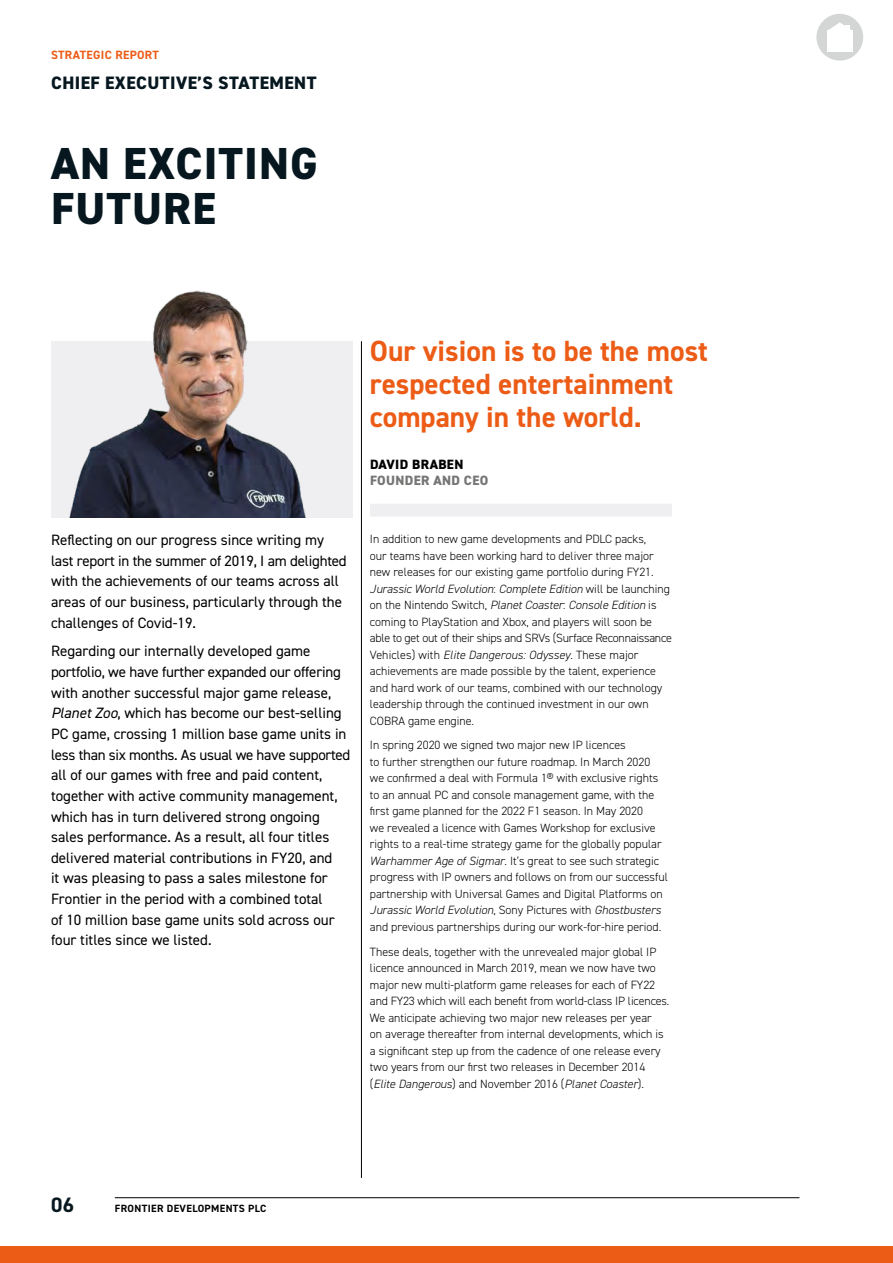
<style>
.page{position:relative;width:893px;height:1263px;background:#fff}
.page>*{position:absolute;margin:0;border:0;box-sizing:border-box;transform-origin:0 0}
.t1{font:800 45px/45px "DIN2014";letter-spacing:.025em;color:#06171f}
.t2{font:700 29.25px/33px "DIN2014";color:#ec5c16}
.t3{font:700 20.85px "DIN2014";color:#06171f}
.t4{font:800 18px "DIN2014";letter-spacing:.025em;color:#06171f}
.t5{font:15px/20.7px "DIN2014";color:#000}
.t6{font:800 13.5px "DIN2014";letter-spacing:.025em;color:#767574}
.t7{font:800 13.5px "DIN2014";letter-spacing:.025em;color:#000}
.t8{font:300 12px/16.5px "DIN2014";color:#000}
.t9{font:700 12px "DIN2014";letter-spacing:.025em;color:#ec5c16}
.t10{font:700 10.5px "DIN2014";letter-spacing:.035em;color:#000}
.s1{font-style:italic}
</style>
<div class="page">
<hr style="left:115px;top:1197px;width:684px;height:1px;background:#000">
<div style="left:370px;top:504px;width:302px;height:12px;background:#efeef0"></div>
<div style="left:51px;top:341px;width:302px;height:177px;background:#efeef0"></div>
<img style="left:69px;top:290px;width:237px;height:228px">
<hr style="left:361px;top:341px;width:1px;height:837px;background:#000">
<div style="left:0;top:1246px;width:893px;height:17px;background:#ec5c16"></div>
<div style="left:816px;top:14px;width:47px;height:47px;background:#d4d5d5;border-radius:50%"></div>
<div style="left:827px;top:31px;width:25px;height:21px;background:#fff"></div>
<svg style="left:827px;top:22px;width:25px;height:9px"></svg>
<p class="t9" style="left:51px;top:47px;width:109px">STRATEGIC REPORT</p>
<h3 class="t4" style="left:51px;top:71px;width:267px">CHIEF EXECUTIVE’S STATEMENT</h3>
<h1 class="t1" style="left:51px;top:141px;width:268px">AN EXCITING<br>FUTURE</h1>
<p class="t5" style="left:51px;top:529px;width:297px">Reflecting on our progress since writing my last report in the summer of 2019, I am delighted with the achievements of our teams across all areas of our business, particularly through the challenges of Covid-19.</p>
<p class="t5" style="left:51px;top:641px;width:301px">Regarding our internally developed game portfolio, we have further expanded our offering with another successful major game release, <span class="s1">Planet Zoo</span>, which has become our best-selling PC game, crossing 1 million base game units in less than six months. As usual we have supported all of our games with free and paid content, together with active community management, which has in turn delivered strong ongoing sales performance. As a result, all four titles delivered material contributions in FY20, and<br>it was pleasing to pass a sales milestone for Frontier in the period with a combined total<br>of 10 million base game units sold across our four titles since we listed.</p>
<h2 class="t2" style="left:370px;top:334px;width:339px">Our vision is to be the most respected entertainment company in the world.</h2>
<p class="t7" style="left:370px;top:455px;width:95px">DAVID BRABEN</p>
<p class="t6" style="left:370px;top:472px;width:120px">FOUNDER AND CEO</p>
<p class="t8" style="left:370px;top:531px;width:303px">In addition to new game developments and PDLC packs,<br>our teams have been working hard to deliver three major new releases for our existing game portfolio during FY21.<br><span class="s1">Jurassic World Evolution</span>: <span class="s1">Complete Edition</span> will be launching on the Nintendo Switch, <span class="s1">Planet Coaster</span>: <span class="s1">Console Edition</span> is coming to PlayStation and Xbox, and players will soon be able to get out of their ships and SRVs (Surface Reconnaissance Vehicles) with <span class="s1">Elite Dangerous: Odyssey</span>. These major achievements are made possible by the talent, experience and hard work of our teams, combined with our technology leadership through the continued investment in our own COBRA game engine.</p>
<p class="t8" style="left:370px;top:737px;width:300px">In spring 2020 we signed two major new IP licences<br>to further strengthen our future roadmap. In March 2020<br>we confirmed a deal with Formula 1® with exclusive rights to an annual PC and console management game, with the first game planned for the 2022 F1 season. In May 2020<br>we revealed a licence with Games Workshop for exclusive rights to a real-time strategy game for the globally popular <span class="s1">Warhammer Age of Sigmar</span>. It’s great to see such strategic progress with IP owners and follows on from our successful partnership with Universal Games and Digital Platforms on <span class="s1">Jurassic World Evolution</span>, Sony Pictures with <span class="s1">Ghostbusters </span>and previous partnerships during our work-for-hire period.</p>
<p class="t8" style="left:370px;top:943px;width:301px">These deals, together with the unrevealed major global IP licence announced in March 2019, mean we now have two major new multi-platform game releases for each of FY22 and FY23 which will each benefit from world-class IP licences.<br>We anticipate achieving two major new releases per year<br>on average thereafter from internal developments, which is a significant step up from the cadence of one release every two years from our first two releases in December 2014 (<span class="s1">Elite Dangerous</span>) and November 2016 (<span class="s1">Planet Coaster</span>).</p>
<h3 class="t3" style="left:51px;top:1191px;width:25px">06</h3>
<p class="t10" style="left:115px;top:1201px;width:153px">FRONTIER DEVELOPMENTS PLC</p>
</div>
